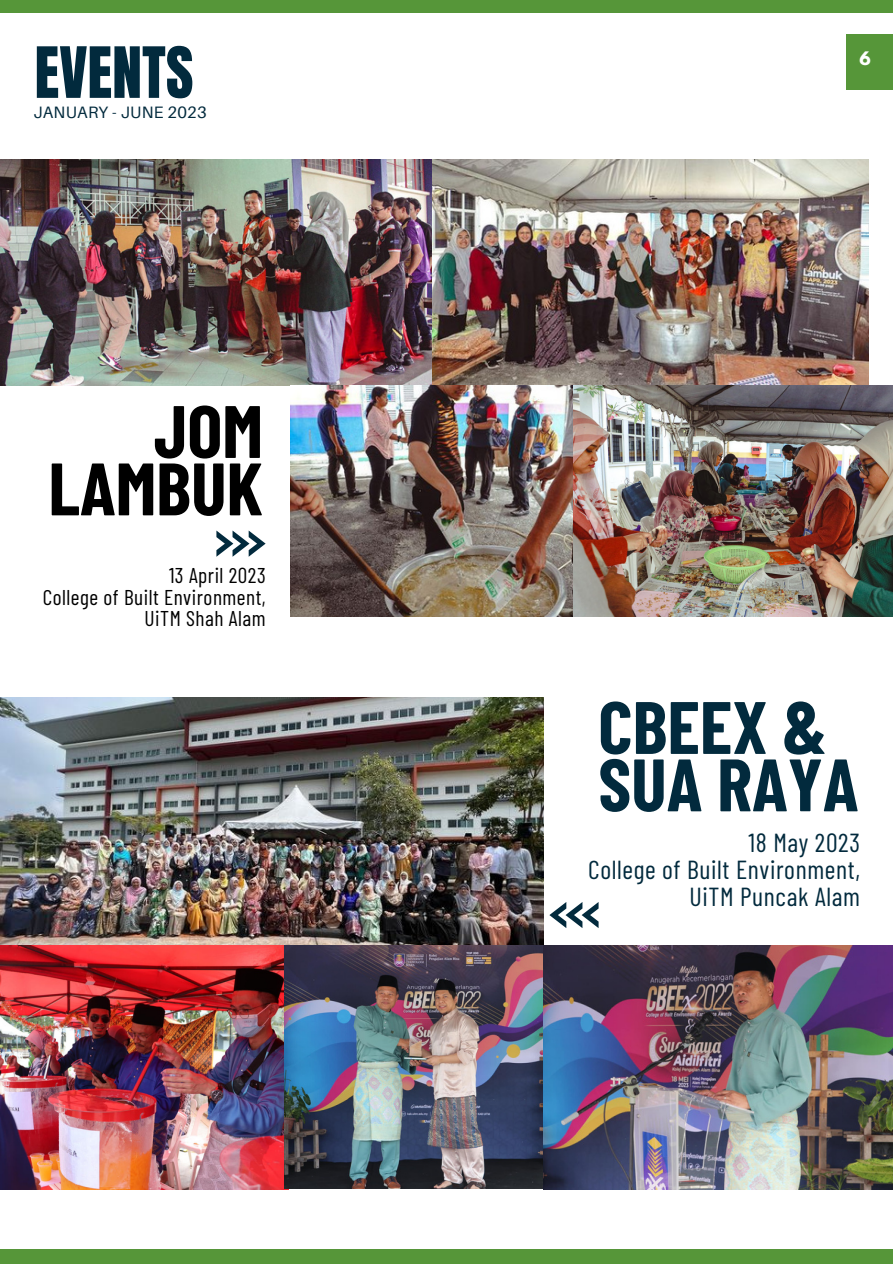
<style>
.page{position:relative;width:893px;height:1264px;background:#fff}
.page>*{position:absolute;margin:0;border:0;box-sizing:border-box;transform-origin:0 0}
.t1{font:700 74.1px/57.3px "Barlow Condensed";color:#022a3d}
.t2{font:700 74.1px/57.3px "Barlow Condensed";color:#000;text-align:right}
.t3{font:60px "Anton";color:#022a3d}
.t4{font:26.1px "Barlow Condensed";letter-spacing:.025em;color:#022a3d}
.t5{font:21.3px "Barlow Condensed";letter-spacing:.025em;color:#000}
.t6{font:16.5px "Aileron";letter-spacing:.015em;color:#022a3d}
.t7{font:700 16.5px "League Spartan";color:#fff}
</style>
<div class="page">
<div style="left:0;top:0;width:892px;height:12px;background:#569639"></div>
<div style="left:0;top:1249px;width:892px;height:14px;background:#569639"></div>
<div style="left:846px;top:34px;width:46px;height:55px;background:#569639"></div>
<img style="left:0;top:159px;width:868px;height:226px">
<img style="left:290px;top:385px;width:602px;height:231px">
<img style="left:0;top:697px;width:544px;height:248px">
<img style="left:0;top:945px;width:284px;height:243px">
<img style="left:284px;top:945px;width:608px;height:243px">
<svg style="left:216px;top:530px;width:49px;height:26px"></svg>
<svg style="left:549px;top:902px;width:49px;height:26px"></svg>
<p class="t3" style="left:35px;top:30px;width:160px">EVENTS</p>
<p class="t6" style="left:33px;top:101px;width:175px">JANUARY - JUNE 2023</p>
<p class="t2" style="left:48px;top:399px;width:216px">JOM<br>LAMBUK</p>
<p class="t5" style="left:169px;top:562px;width:98px">13 April 2023</p>
<p class="t5" style="left:43px;top:583px;width:224px">College of Built Environment,</p>
<p class="t5" style="left:145px;top:604px;width:123px">UiTM Shah Alam</p>
<p class="t7" style="left:859px;top:51px;width:13px">6</p>
<p class="t1" style="left:598px;top:695px;width:262px">CBEEX &amp;<br>SUA RAYA</p>
<p class="t4" style="left:748px;top:826px;width:113px">18 May 2023</p>
<p class="t4" style="left:588px;top:853px;width:273px">College of Built Environment,</p>
<p class="t4" style="left:689px;top:880px;width:172px">UiTM Puncak Alam</p>
</div>
